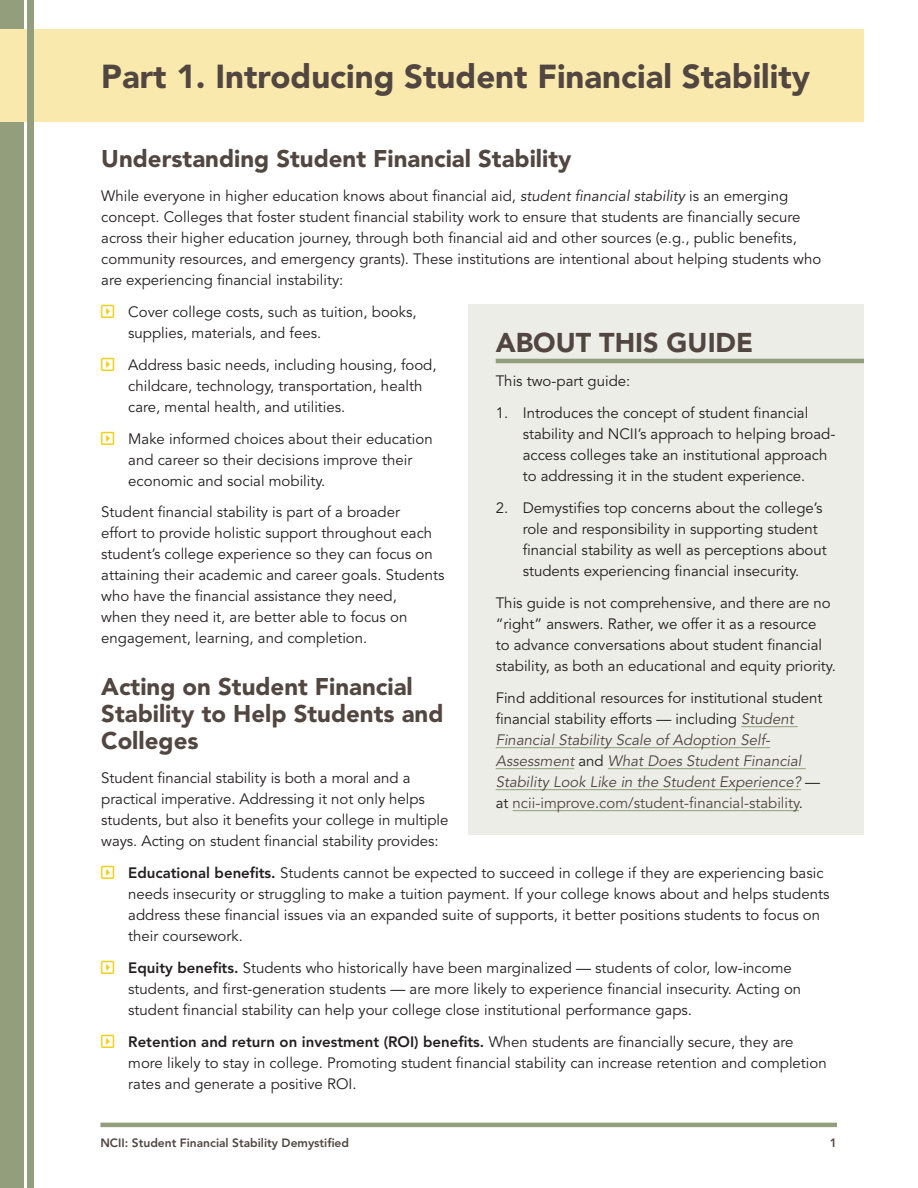
<style>
.page{position:relative;width:918px;height:1188px;background:#fff}
.page>*{position:absolute;margin:0;border:0;box-sizing:border-box;transform-origin:0 0}
.Green_subhead{font:900 33px "Avenir LT Std";color:#524641}
.Subhead_b{font:900 27px "Avenir LT Std";color:#524641}
.Subhead_b-2{font:900 24px/27px "Avenir LT Std";color:#524641}
.body{font:15px/21px "Avenir LT Std";color:#231f20}
.body-2{font:italic 15px/21px "Avenir LT Std";color:#524641}
.t1{font:800 12px "Avenir LT Std";color:#524641}
.s1{font-style:italic}
.s2{color:#f2cf12}
.s3{font-weight:800}
.s4{font-style:normal;color:#231f20}
.s5{font-style:normal}
</style>
<div class="page">
<hr style="left:100px;top:1123px;width:737px;height:4px;background:#939e7d">
<div style="left:0;top:0;width:23px;height:1188px;background:#939e7d"></div>
<div style="left:469px;top:305px;width:395px;height:530px;background:#ebede6"></div>
<hr style="left:496px;top:359px;width:368px;height:4px;background:#939e7d">
<hr style="left:741px;top:726px;width:57px;height:1px;background:#939e7d">
<hr style="left:496px;top:747px;width:274px;height:1px;background:#939e7d">
<hr style="left:496px;top:768px;width:78px;height:1px;background:#939e7d">
<hr style="left:608px;top:768px;width:198px;height:1px;background:#939e7d">
<hr style="left:496px;top:789px;width:305px;height:1px;background:#939e7d">
<hr style="left:513px;top:810px;width:286px;height:1px;background:#939e7d">
<div style="left:0;top:29px;width:864px;height:93px;background:#f9e9ad"></div>
<div style="left:27px;top:0;width:7px;height:1188px;background:#939e7d"></div>
<p class="Green_subhead" style="left:101px;top:57px;width:710px">Part 1. Introducing Student Financial Stability</p>
<p class="Subhead_b-2" style="left:101px;top:145px;width:472px">Understanding Student Financial Stability</p>
<p class="body" style="left:101px;top:186px;width:721px">While everyone in higher education knows about financial aid, <span class="s1">student financial stability</span> is an emerging concept. Colleges that foster student financial stability work to ensure that students are financially secure across their higher education journey, through both financial aid and other sources (e.g., public benefits, community resources, and emergency grants). These institutions are intentional about helping students who are experiencing financial instability:</p>
<p class="body" style="left:128px;top:302px;width:290px;text-indent:-27px"><span class="s2">▼</span> Cover college costs, such as tuition, books, supplies, materials, and fees.</p>
<p class="body" style="left:128px;top:355px;width:310px;text-indent:-27px"><span class="s2">▼</span> Address basic needs, including housing, food, childcare, technology, transportation, health care, mental health, and utilities.</p>
<p class="body" style="left:128px;top:428px;width:306px;text-indent:-27px"><span class="s2">▼</span> Make informed choices about their education and career so their decisions improve their economic and social mobility.</p>
<p class="body" style="left:101px;top:502px;width:345px">Student financial stability is part of a broader<br>effort to provide holistic support throughout each student’s college experience so they can focus on attaining their academic and career goals. Students who have the financial assistance they need,<br>when they need it, are better able to focus on engagement, learning, and completion.</p>
<p class="Subhead_b-2" style="left:101px;top:673px;width:344px">Acting on Student Financial<br>Stability to Help Students and<br>Colleges</p>
<p class="body" style="left:101px;top:768px;width:349px">Student financial stability is both a moral and a practical imperative. Addressing it not only helps students, but also it benefits your college in multiple ways. Acting on student financial stability provides:</p>
<p class="body" style="left:128px;top:863px;width:703px;text-indent:-27px"><span class="s2">▼</span> <span class="s3">Educational benefits.</span> Students cannot be expected to succeed in college if they are experiencing basic needs insecurity or struggling to make a tuition payment. If your college knows about and helps students address these financial issues via an expanded suite of supports, it better positions students to focus on their coursework.</p>
<p class="body" style="left:128px;top:958px;width:675px;text-indent:-27px"><span class="s2">▼</span> <span class="s3">Equity benefits.</span> Students who historically have been marginalized — students of color, low-income students, and first-generation students — are more likely to experience financial insecurity. Acting on student financial stability can help your college close institutional performance gaps.</p>
<p class="body" style="left:128px;top:1031px;width:700px;text-indent:-27px"><span class="s2">▼</span> <span class="s3">Retention and return on investment (ROI) benefits.</span> When students are financially secure, they are more likely to stay in college. Promoting student financial stability can increase retention and completion rates and generate a positive ROI.</p>
<p class="Subhead_b" style="left:496px;top:326px;width:259px">ABOUT THIS GUIDE</p>
<p class="body" style="left:496px;top:371px;width:136px">This two-part guide:</p>
<p class="body" style="left:523px;top:403px;width:314px;text-indent:-27px">1. Introduces the concept of student financial stability and NCII’s approach to helping broad&shy;access colleges take an institutional approach to addressing it in the student experience.</p>
<p class="body" style="left:523px;top:498px;width:306px;text-indent:-27px">2. Demystifies top concerns about the college’s role and responsibility in supporting student financial stability as well as perceptions about students experiencing financial insecurity.</p>
<p class="body" style="left:496px;top:593px;width:342px">This guide is not comprehensive, and there are no “right” answers. Rather, we offer it as a resource<br>to advance conversations about student financial stability, as both an educational and equity priority.</p>
<p class="body-2" style="left:496px;top:687px;width:328px"><span class="s4">Find additional resources for institutional student financial stability efforts — including</span> Student Financial Stability Scale of Adoption Self-Assessment <span class="s4">and</span> What Does Student Financial Stability Look Like in the Student Experience? <span class="s4">— at</span> <span class="s5">ncii-improve.com/student-financial-stability</span><span class="s4">.</span></p>
<p class="t1" style="left:100px;top:1136px;width:250px">NCII: Student Financial Stability Demystified</p>
<p class="t1" style="left:830px;top:1136px;width:9px">1</p>
</div>
